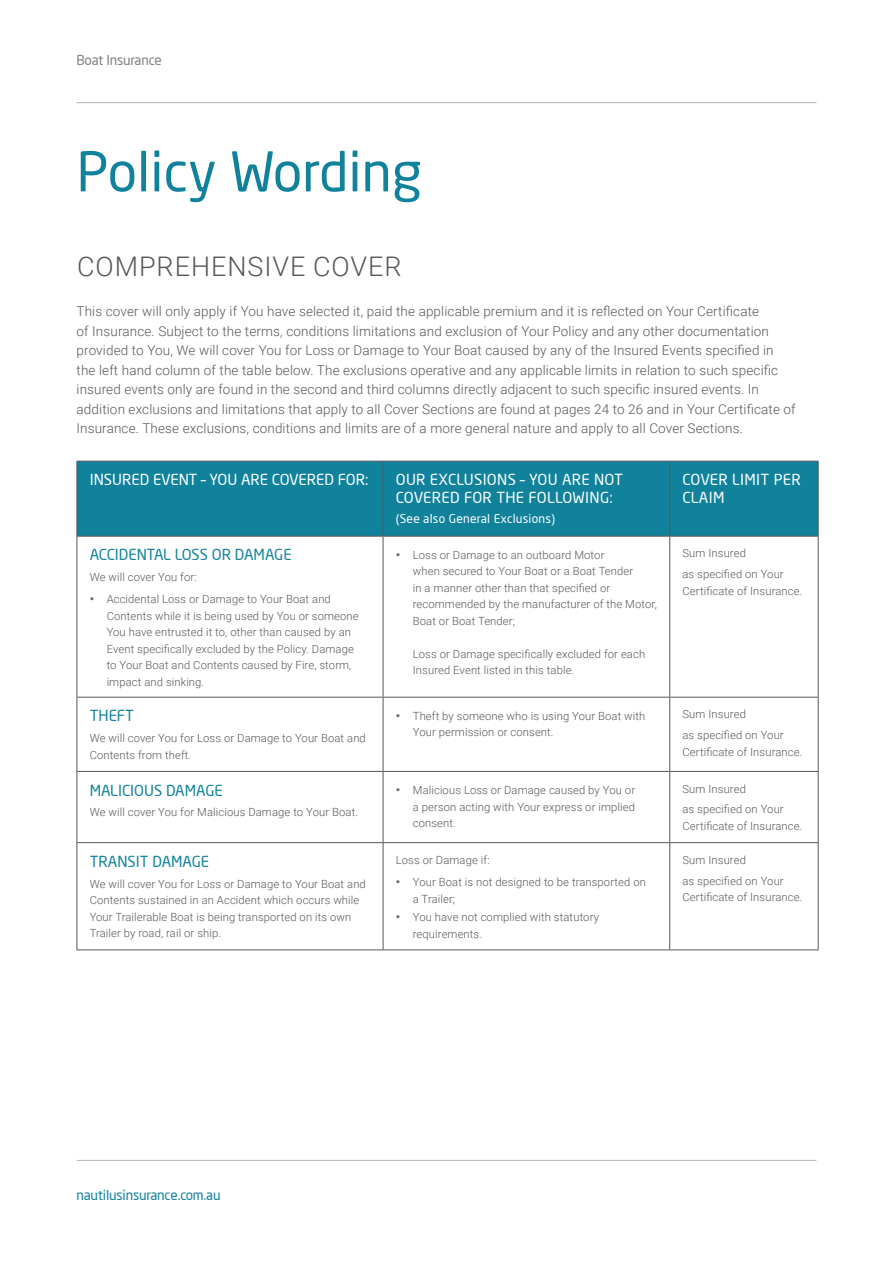
<style>
.page{position:relative;width:893px;height:1263px;background:#fff}
.page>*{position:absolute;margin:0;border:0;box-sizing:border-box;transform-origin:0 0}
.t1{font:54px "Neo Sans Pro";color:#11829c}
.t2{font:300 27px "Roboto";letter-spacing:.035em;color:#57585a}
.t3{font:15px/18px "Neo Sans Pro";letter-spacing:.01em;color:#fff}
.t4{font:15px "Neo Sans Pro";color:#11829c}
.t5{font:300 13.5px/19.5px "Roboto";letter-spacing:.01em;color:#57585a}
.t6{font:13.5px "Neo Sans Pro";letter-spacing:-.015em;color:#11829c}
.t7{font:13.5px "Neo Sans Pro";letter-spacing:-.015em;color:#808285}
.t8{font:12px "Neo Sans Pro";letter-spacing:.02em;color:#fff}
.t9{font:300 11.25px/16.5px "Roboto";letter-spacing:.01em;color:#57585a}
.s1{font-weight:900;font-size:12px;color:#6c6d70}
</style>
<div class="page">
<hr style="left:77px;top:102px;width:739px;height:1px;background:#bcbdc0">
<hr style="left:77px;top:1160px;width:739px;height:1px;background:#bcbdc0">
<div style="left:78px;top:462px;width:740px;height:74px;background:#11829c"></div>
<hr style="left:77px;top:461px;width:306px;height:1px;background:#57585a">
<hr style="left:77px;top:461px;width:1px;height:75px;background:#57585a">
<hr style="left:383px;top:461px;width:287px;height:1px;background:#57585a">
<hr style="left:383px;top:461px;width:1px;height:75px;background:#57585a">
<hr style="left:670px;top:461px;width:149px;height:1px;background:#57585a">
<hr style="left:669px;top:461px;width:1px;height:75px;background:#57585a">
<hr style="left:818px;top:461px;width:1px;height:75px;background:#57585a">
<hr style="left:77px;top:536px;width:306px;height:1px;background:#57585a">
<hr style="left:77px;top:536px;width:1px;height:161px;background:#57585a">
<hr style="left:383px;top:536px;width:287px;height:1px;background:#57585a">
<hr style="left:383px;top:536px;width:1px;height:161px;background:#57585a">
<hr style="left:670px;top:536px;width:149px;height:1px;background:#57585a">
<hr style="left:669px;top:536px;width:1px;height:161px;background:#57585a">
<hr style="left:818px;top:536px;width:1px;height:161px;background:#57585a">
<hr style="left:77px;top:697px;width:306px;height:1px;background:#57585a">
<hr style="left:77px;top:697px;width:1px;height:74px;background:#57585a">
<hr style="left:383px;top:697px;width:287px;height:1px;background:#57585a">
<hr style="left:383px;top:697px;width:1px;height:74px;background:#57585a">
<hr style="left:670px;top:697px;width:149px;height:1px;background:#57585a">
<hr style="left:669px;top:697px;width:1px;height:74px;background:#57585a">
<hr style="left:818px;top:697px;width:1px;height:74px;background:#57585a">
<hr style="left:77px;top:771px;width:306px;height:1px;background:#57585a">
<hr style="left:77px;top:772px;width:1px;height:70px;background:#57585a">
<hr style="left:383px;top:771px;width:287px;height:1px;background:#57585a">
<hr style="left:383px;top:772px;width:1px;height:70px;background:#57585a">
<hr style="left:670px;top:771px;width:149px;height:1px;background:#57585a">
<hr style="left:669px;top:772px;width:1px;height:70px;background:#57585a">
<hr style="left:818px;top:772px;width:1px;height:70px;background:#57585a">
<hr style="left:77px;top:842px;width:306px;height:1px;background:#57585a">
<hr style="left:77px;top:843px;width:1px;height:106px;background:#57585a">
<hr style="left:383px;top:842px;width:287px;height:1px;background:#57585a">
<hr style="left:383px;top:843px;width:1px;height:106px;background:#57585a">
<hr style="left:670px;top:842px;width:149px;height:1px;background:#57585a">
<hr style="left:669px;top:843px;width:1px;height:106px;background:#57585a">
<hr style="left:818px;top:843px;width:1px;height:106px;background:#57585a">
<hr style="left:77px;top:949px;width:306px;height:1px;background:#57585a">
<hr style="left:383px;top:949px;width:287px;height:1px;background:#57585a">
<hr style="left:670px;top:949px;width:149px;height:1px;background:#57585a">
<p class="t7" style="left:77px;top:51px;width:87px">Boat Insurance</p>
<h1 class="t1" style="left:77px;top:138px;width:347px">Policy Wording</h1>
<h2 class="t2" style="left:77px;top:247px;width:326px">COMPREHENSIVE COVER</h2>
<p class="t5" style="left:77px;top:301px;width:721px">This cover will only apply if You have selected it, paid the applicable premium and it is reflected on Your Certificate<br>of Insurance. Subject to the terms, conditions limitations and exclusion of Your Policy and any other documentation provided to You, We will cover You for Loss or Damage to Your Boat caused by any of the Insured Events specified in the left hand column of the table below. The exclusions operative and any applicable limits in relation to such specific insured events only are found in the second and third columns directly adjacent to such specific insured events. In addition exclusions and limitations that apply to all Cover Sections are found at pages 24 to 26 and in Your Certificate of Insurance. These exclusions, conditions and limits are of a more general nature and apply to all Cover Sections.</p>
<h3 class="t3" style="left:90px;top:471px;width:280px">INSURED EVENT – YOU ARE COVERED FOR:</h3>
<h3 class="t3" style="left:396px;top:471px;width:229px">OUR EXCLUSIONS – YOU ARE NOT<br>COVERED FOR THE FOLLOWING:</h3>
<p class="t8" style="left:396px;top:512px;width:161px">(See also General Exclusions)</p>
<h3 class="t3" style="left:682px;top:471px;width:120px">COVER LIMIT PER<br>CLAIM</h3>
<h3 class="t4" style="left:90px;top:546px;width:203px">ACCIDENTAL LOSS OR DAMAGE</h3>
<p class="t9" style="left:90px;top:568px;width:109px">We will cover You for:</p>
<p class="t9" style="left:107px;top:591px;width:253px;text-indent:-17px"><span class="s1">•</span> Accidental Loss or Damage to Your Boat and Contents while it is being used by You or someone You have entrusted it to, other than caused by an Event specifically excluded by the Policy. Damage to Your Boat and Contents caused by Fire, storm, impact and sinking.</p>
<h3 class="t4" style="left:90px;top:707px;width:46px">THEFT</h3>
<p class="t9" style="left:90px;top:729px;width:278px">We will cover You for Loss or Damage to Your Boat and<br>Contents from theft.</p>
<h3 class="t4" style="left:90px;top:781px;width:135px">MALICIOUS DAMAGE</h3>
<p class="t9" style="left:90px;top:804px;width:270px">We will cover You for Malicious Damage to Your Boat.</p>
<h3 class="t4" style="left:90px;top:852px;width:121px">TRANSIT DAMAGE</h3>
<p class="t9" style="left:90px;top:875px;width:278px">We will cover You for Loss or Damage to Your Boat and Contents sustained in an Accident which occurs while Your Trailerable Boat is being transported on its own Trailer by road, rail or ship.</p>
<p class="t9" style="left:413px;top:546px;width:246px;text-indent:-17px"><span class="s1">•</span> Loss or Damage to an outboard Motor<br>when secured to Your Boat or a Boat Tender<br>in a manner other than that specified or recommended by the manufacturer of the Motor, Boat or Boat Tender;</p>
<p class="t9" style="left:413px;top:645px;width:234px">Loss or Damage specifically excluded for each<br>Insured Event listed in this table.</p>
<p class="t9" style="left:682px;top:543px;width:103px;line-height:20.7px">Sum Insured<br>as specified on Your</p>
<p class="t9" style="left:682px;top:582px;width:121px">Certificate of Insurance.</p>
<p class="t9" style="left:413px;top:707px;width:234px;text-indent:-17px"><span class="s1">•</span> Theft by someone who is using Your Boat with<br>Your permission or consent.</p>
<p class="t9" style="left:682px;top:704px;width:103px;line-height:20.7px">Sum Insured<br>as specified on Your</p>
<p class="t9" style="left:682px;top:743px;width:121px">Certificate of Insurance.</p>
<p class="t9" style="left:413px;top:781px;width:224px;text-align:justify;text-indent:-17px"><span class="s1">•</span> Malicious Loss or Damage caused by You or a person acting with Your express or implied consent.</p>
<p class="t9" style="left:682px;top:778px;width:103px;line-height:20.7px">Sum Insured<br>as specified on Your</p>
<p class="t9" style="left:682px;top:817px;width:121px">Certificate of Insurance.</p>
<p class="t9" style="left:396px;top:851px;width:95px">Loss or Damage if:</p>
<p class="t9" style="left:413px;top:873px;width:235px;text-indent:-17px"><span class="s1">•</span> Your Boat is not designed to be transported on a Trailer;</p>
<p class="t9" style="left:413px;top:908px;width:188px;text-indent:-17px"><span class="s1">•</span> You have not complied with statutory requirements.</p>
<p class="t9" style="left:682px;top:849px;width:103px;line-height:20.7px">Sum Insured<br>as specified on Your</p>
<p class="t9" style="left:682px;top:888px;width:121px">Certificate of Insurance.</p>
<p class="t6" style="left:77px;top:1186px;width:145px">nautilusinsurance.com.au</p>
</div>
